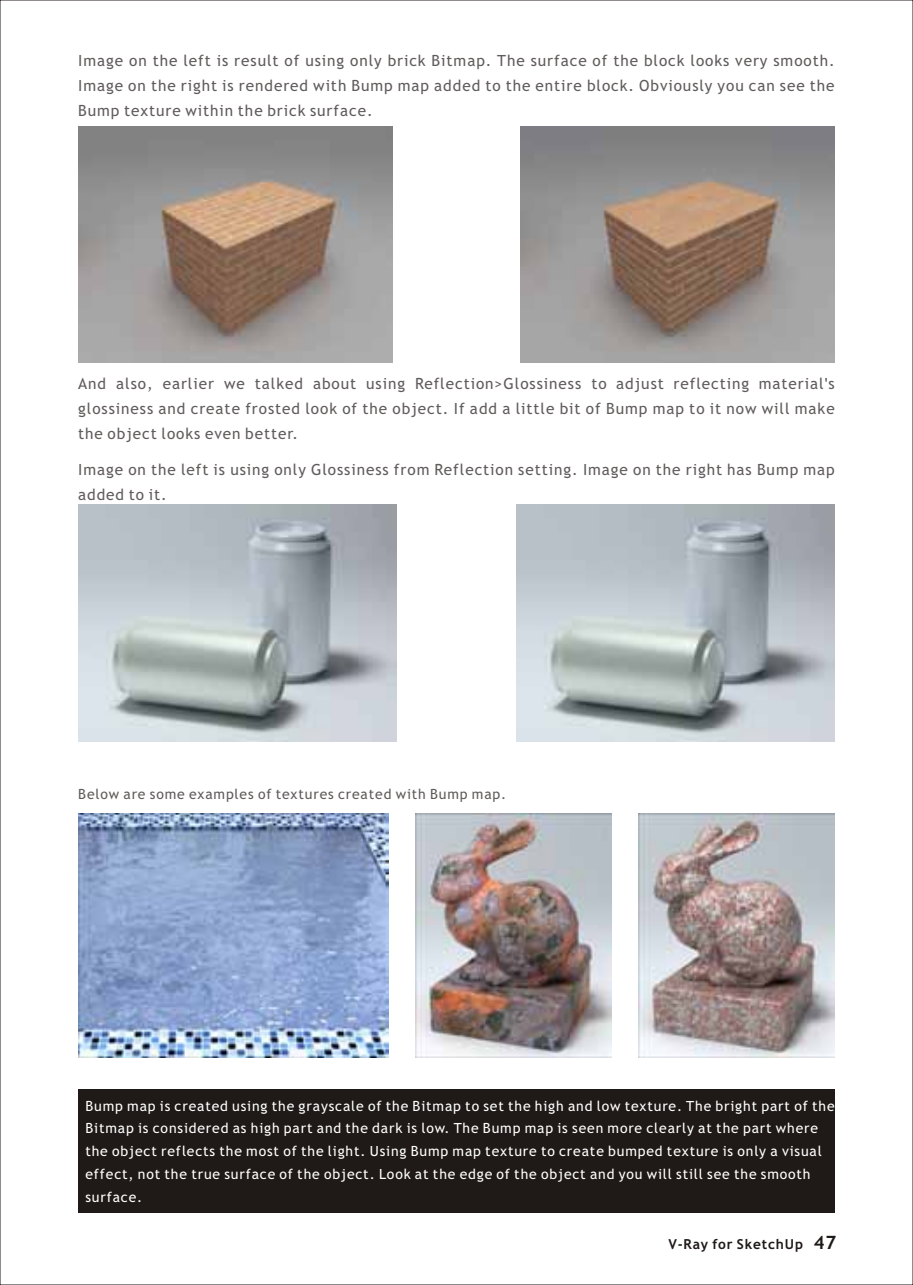
<style>
.page{position:relative;width:913px;height:1285px;background:#fff}
.page>*{position:absolute;margin:0;border:0;box-sizing:border-box;transform-origin:0 0}
.t1{font:15.4px/25px "Trebuchet MS";letter-spacing:.06em;color:#615c5c;text-align:justify}
.t2{font:14px/22.8px "Trebuchet MS";letter-spacing:.06em;color:#fff}
.t3{font:14px "Trebuchet MS";letter-spacing:.06em;color:#615c5c}
.t4{font:700 13.65px "Trebuchet MS";letter-spacing:.06em;color:#1f1a17}
.s1{font-family:"Arial"}
.s2{font-size:18.38px}
</style>
<div class="page">
<div style="left:78px;top:1089px;width:757px;height:124px;background:#1f1a17"></div>
<img style="left:638px;top:813px;width:197px;height:244px">
<img style="left:415px;top:813px;width:197px;height:244px">
<img style="left:78px;top:813px;width:311px;height:244px">
<img style="left:517px;top:504px;width:318px;height:238px">
<img style="left:78px;top:504px;width:318px;height:238px">
<img style="left:78px;top:126px;width:315px;height:236px">
<img style="left:520px;top:126px;width:315px;height:236px">
<p class="t1" style="left:78px;top:50px;width:758px">Image on the left is result of using only brick Bitmap. The surface of the block looks very smooth.<br>Image on the right is rendered with Bump map added to the entire block. Obviously you can see the Bump texture within the brick surface.</p>
<p class="t1" style="left:78px;top:372px;width:758px">And also, earlier we talked about using Reflection&gt;Glossiness to adjust reflecting material<span class="s1">'</span>s glossiness and create frosted look of the object. If add a little bit of Bump map to it now will make the object looks even better.</p>
<p class="t1" style="left:78px;top:458px;width:758px">Image on the left is using only Glossiness from Reflection setting. Image on the right has Bump map added to it.</p>
<p class="t3" style="left:78px;top:788px;width:429px">Below are some examples of textures created with Bump map.</p>
<p class="t2" style="left:85px;top:1095px;width:751px">Bump map is created using the grayscale of the Bitmap to set the high and low texture. The bright part of the Bitmap is considered as high part and the dark is low. The Bump map is seen more clearly at the part where the object reflects the most of the light. Using Bump map texture to create bumped texture is only a visual effect, not the true surface of the object. Look at the edge of the object and you will still see the smooth surface.</p>
<p class="t4" style="left:668px;top:1239px;width:169px">V-Ray for SketchUp <span class="s2">47</span></p>
</div>
